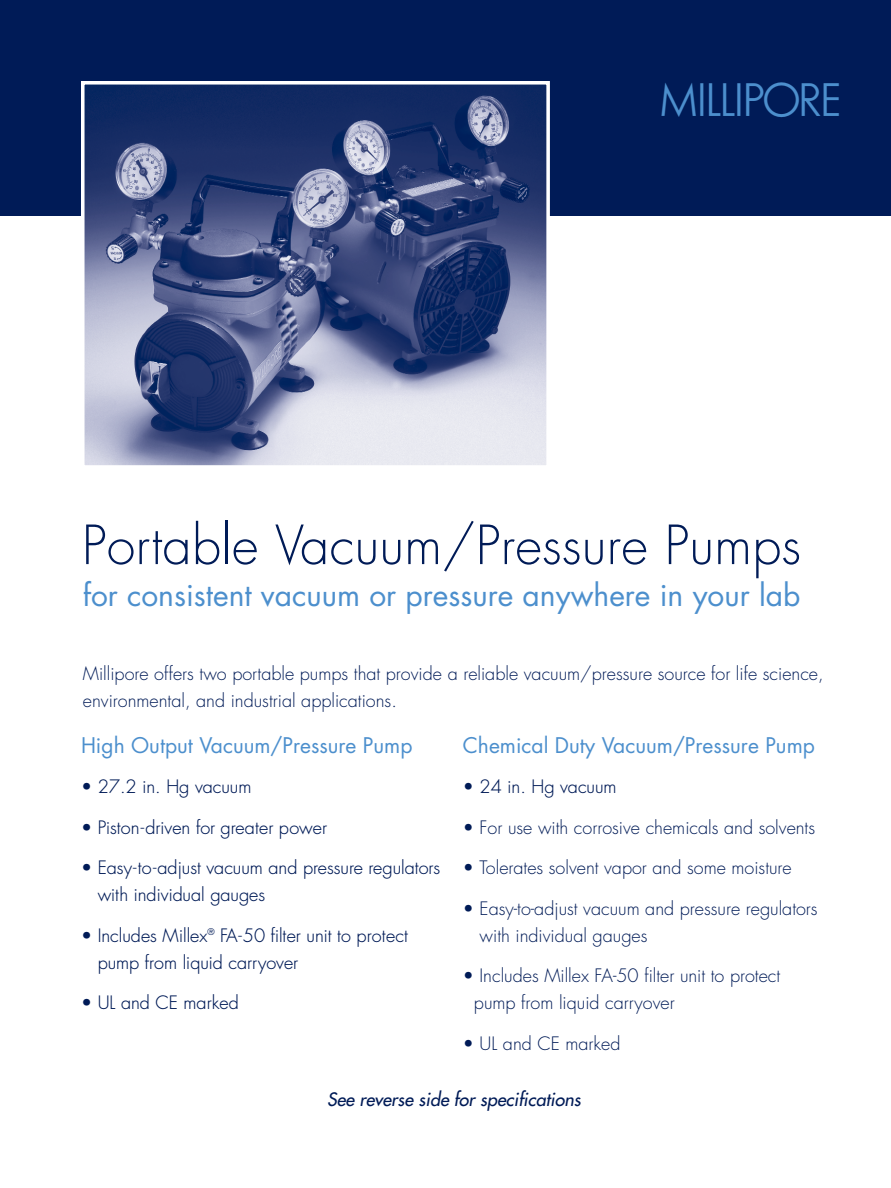
<style>
.page{position:relative;width:891px;height:1188px;background:#fff}
.page>*{position:absolute;margin:0;border:0;box-sizing:border-box;transform-origin:0 0}
.t1{font:300 52.5px "Futura";letter-spacing:.005em;color:#001b57}
.t2{font:45px "Futura Light Millipore";color:#4c8fcd}
.t3{font:30px "Futura";color:#4c8fcd}
.t4{font:21px "Futura";color:#4c8fcd}
.t5{font:300 18px/27px "Futura";color:#001b57}
.t6{font:18px/27px "Futura Light Millipore";color:#001b57}
.t7{font:italic 18px "Futura";color:#001b57}
.s1{font-family:"Futura";font-weight:300}
</style>
<div class="page">
<div style="left:0;top:0;width:891px;height:216px;background:#001b57"></div>
<img style="left:86px;top:86px;width:459px;height:378px">
<div style="left:81px;top:81px;width:469px;height:388px;border:4px solid #fff"></div>
<h2 class="t2" style="left:658px;top:83px;width:186px">Â</h2>
<h1 class="t1" style="left:82px;top:521px;width:721px">Portable Vacuum/Pressure Pumps</h1>
<h3 class="t3" style="left:83px;top:582px;width:719px">for consistent vacuum or pressure anywhere in your lab</h3>
<p class="t5" style="left:83px;top:661px;width:742px">Millipore offers two portable pumps that provide a reliable vacuum/pressure source for life science, environmental, and industrial applications.</p>
<p class="t4" style="left:81px;top:735px;width:333px">High Output Vacuum/Pressure Pump</p>
<p class="t6" style="left:81px;top:775px;width:172px"><span class="s1">•</span> 27.2 in. Hg vacuum</p>
<p class="t6" style="left:81px;top:816px;width:248px">• Piston-driven for greater power</p>
<p class="t6" style="left:98px;top:856px;width:344px;text-indent:-17px">• Easy-to-adjust vacuum and pressure regulators with individual gauges</p>
<p class="t6" style="left:98px;top:924px;width:312px;text-indent:-17px">• Includes Millex<sup>®</sup> FA-50 filter unit to protect pump from liquid carryover</p>
<p class="t6" style="left:81px;top:991px;width:159px">• UL and CE marked</p>
<p class="t4" style="left:463px;top:735px;width:354px">Chemical Duty Vacuum/Pressure Pump</p>
<p class="t6" style="left:463px;top:775px;width:155px"><span class="s1">•</span> 24 in. Hg vacuum</p>
<p class="t5" style="left:463px;top:815px;width:354px">• For use with corrosive chemicals and solvents</p>
<p class="t5" style="left:463px;top:856px;width:330px">• Tolerates solvent vapor and some moisture</p>
<p class="t5" style="left:480px;top:896px;width:340px;text-indent:-17px">• Easy-to-adjust vacuum and pressure regulators with individual gauges</p>
<p class="t5" style="left:474px;top:964px;width:308px;text-indent:-11px">• Includes Millex FA-50 filter unit to protect pump from liquid carryover</p>
<p class="t5" style="left:463px;top:1031px;width:159px">• UL and CE marked</p>
<p class="t7" style="left:327px;top:1091px;width:255px">See reverse side for specifications</p>
</div>
